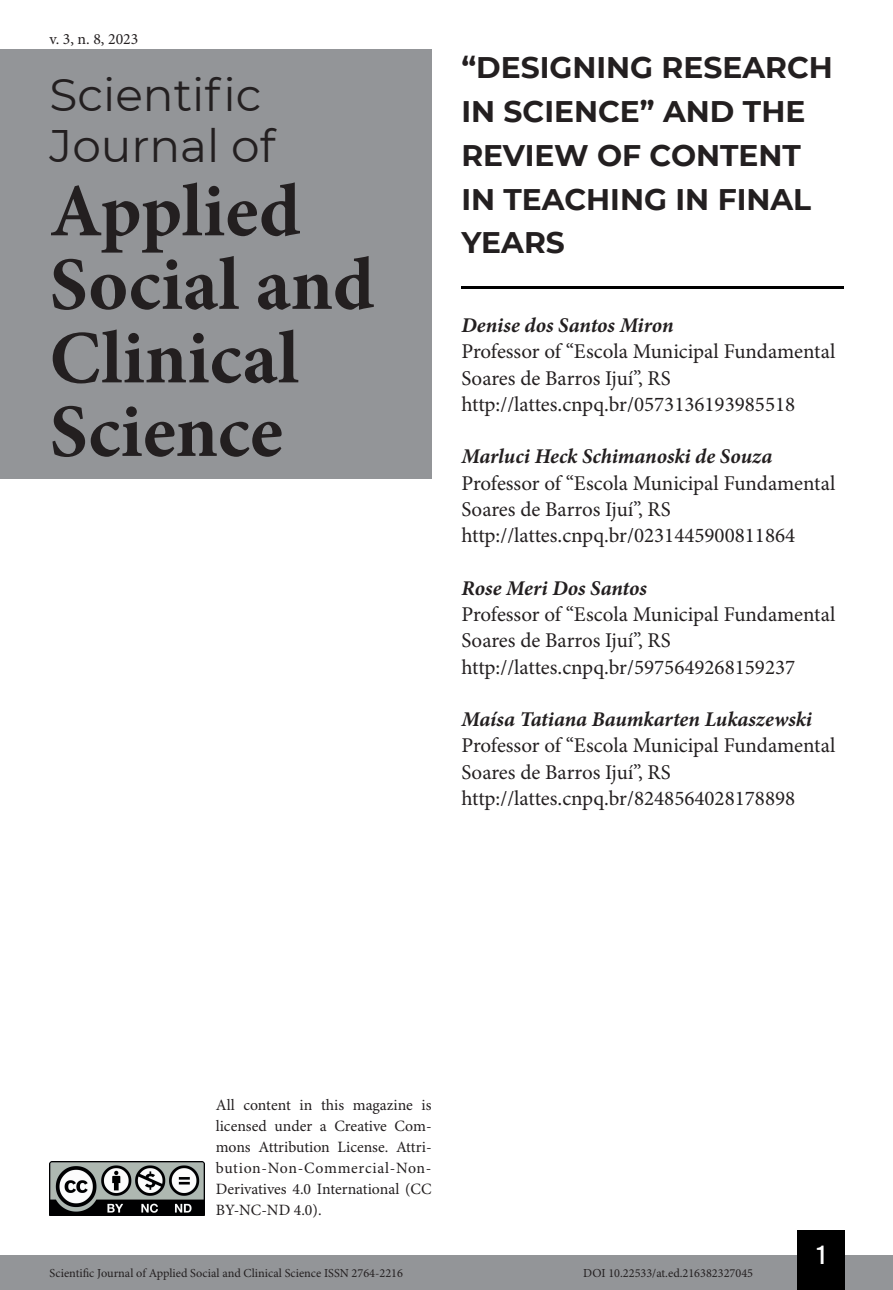
<style>
.page{position:relative;width:893px;height:1290px;background:#fff}
.page>*{position:absolute;margin:0;border:0;box-sizing:border-box;transform-origin:0 0}
.t1{font:700 75.25px/73.5px "Minion Pro";color:#231f20}
.t2{font:45.5px/50.8px "Montserrat";color:#231f20}
.t3{font:700 29.75px/43.8px "Montserrat";color:#231f20}
.t4{font:26.25px "Bebas Kai";color:#fff}
.t5{font:21px/26.2px "Minion Pro";color:#231f20}
.t6{font:italic 700 21px "Minion Pro";letter-spacing:-.005em;color:#231f20}
.t7{font:15.75px/21px "Minion Pro";color:#231f20;text-align:justify}
.t8{font:12.25px "Minion Pro";color:#231f20}
</style>
<div class="page">
<div style="left:0;top:1255px;width:893px;height:35px;background:#939598"></div>
<div style="left:797px;top:1230px;width:48px;height:60px;background:#000"></div>
<img style="left:50px;top:1161px;width:154px;height:54px">
<div style="left:0;top:50px;width:432px;height:429px;background:#939598"></div>
<hr style="left:461px;top:286px;width:382px;height:3px;background:#000">
<p class="t7" style="left:50px;top:29px;width:90px">v. 3, n. 8, 2023</p>
<h2 class="t2" style="left:50px;top:68px;width:227px">Scientific<br>Journal of</h2>
<h1 class="t1" style="left:50px;top:174px;width:326px">Applied<br>Social and<br>Clinical<br>Science</h1>
<h3 class="t3" style="left:461px;top:44px;width:373px">“DESIGNING RESEARCH<br>IN SCIENCE” AND THE<br>REVIEW OF CONTENT<br>IN TEACHING IN FINAL<br>YEARS</h3>
<p class="t6" style="left:461px;top:310px;width:214px">Denise dos Santos Miron</p>
<p class="t5" style="left:461px;top:339px;width:376px">Professor of ‘‘Escola Municipal Fundamental<br>Soares de Barros Ijuí’’, RS http://lattes.cnpq.br/0573136193985518</p>
<p class="t6" style="left:461px;top:442px;width:312px">Marluci Heck Schimanoski de Souza</p>
<p class="t5" style="left:461px;top:471px;width:376px">Professor of ‘‘Escola Municipal Fundamental<br>Soares de Barros Ijuí’’, RS http://lattes.cnpq.br/0231445900811864</p>
<p class="t6" style="left:461px;top:573px;width:187px">Rose Meri Dos Santos</p>
<p class="t5" style="left:461px;top:602px;width:376px">Professor of ‘‘Escola Municipal Fundamental<br>Soares de Barros Ijuí’’, RS http://lattes.cnpq.br/5975649268159237</p>
<p class="t6" style="left:461px;top:704px;width:352px">Maísa Tatiana Baumkarten Lukaszewski</p>
<p class="t5" style="left:461px;top:733px;width:376px">Professor of ‘‘Escola Municipal Fundamental<br>Soares de Barros Ijuí’’, RS http://lattes.cnpq.br/8248564028178898</p>
<p class="t7" style="left:216px;top:1095px;width:217px">All content in this magazine is licensed under a Creative Com&shy;mons Attribution License. Attri&shy;bution-Non-Commercial-Non-Derivatives 4.0 International (CC BY-NC-ND 4.0).</p>
<p class="t4" style="left:817px;top:1241px;width:10px">1</p>
<p class="t8" style="left:50px;top:1266px;width:355px">Scientific Journal of Applied Social and Clinical Science ISSN 2764-2216</p>
<p class="t8" style="left:583px;top:1266px;width:171px">DOI 10.22533/at.ed.216382327045</p>
</div>
